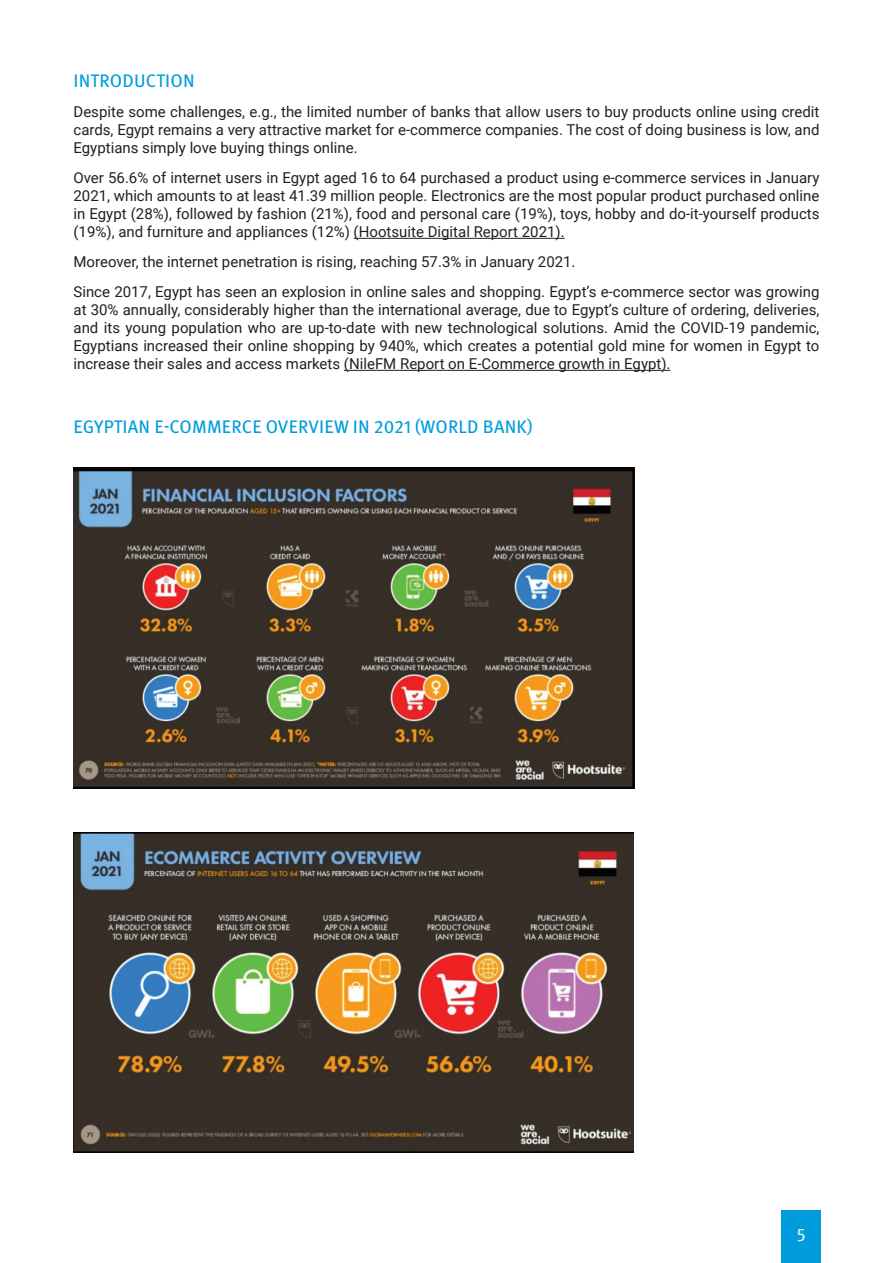
<style>
.page{position:relative;width:893px;height:1263px;background:#fff}
.page>*{position:absolute;margin:0;border:0;box-sizing:border-box;transform-origin:0 0}
.t1{font:18.15px "Meta Pro";letter-spacing:.01em;color:#009cdc}
.t2{font:18px "Meta Pro";color:#fff}
.t3{font:15px/18px "Roboto";color:#231f20;text-align:justify}
</style>
<div class="page">
<div style="left:781px;top:1210px;width:40px;height:53px;background:#009cdc"></div>
<hr style="left:354px;top:238px;width:211px;height:1px;background:#231f20">
<hr style="left:344px;top:370px;width:327px;height:1px;background:#231f20">
<img style="left:74px;top:468px;width:560px;height:321px">
<img style="left:74px;top:832px;width:560px;height:320px">
<p class="t1" style="left:74px;top:69px;width:123px">INTRODUCTION</p>
<p class="t3" style="left:74px;top:102px;width:747px">Despite some challenges, e.g., the limited number of banks that allow users to buy products online using credit cards, Egypt remains a very attractive market for e-commerce companies. The cost of doing business is low, and Egyptians simply love buying things online.</p>
<p class="t3" style="left:74px;top:168px;width:747px">Over 56.6% of internet users in Egypt aged 16 to 64 purchased a product using e-commerce services in January 2021, which amounts to at least 41.39 million people. Electronics are the most popular product purchased online in Egypt (28%), followed by fashion (21%), food and personal care (19%), toys, hobby and do-it-yourself products (19%), and furniture and appliances (12%) (Hootsuite Digital Report 2021).</p>
<p class="t3" style="left:74px;top:246px;width:747px;line-height:30px">Moreover, the internet penetration is rising, reaching 57.3% in January 2021.<br>Since 2017, Egypt has seen an explosion in online sales and shopping. Egypt’s e-commerce sector was growing</p>
<p class="t3" style="left:74px;top:300px;width:747px">at 30% annually, considerably higher than the international average, due to Egypt’s culture of ordering, deliveries, and its young population who are up-to-date with new technological solutions. Amid the COVID-19 pandemic, Egyptians increased their online shopping by 940%, which creates a potential gold mine for women in Egypt to increase their sales and access markets (NileFM Report on E-Commerce growth in Egypt).</p>
<p class="t1" style="left:74px;top:415px;width:461px">EGYPTIAN E-COMMERCE OVERVIEW IN 2021 (WORLD BANK)</p>
<p class="t2" style="left:797px;top:1220px;width:11px">5</p>
</div>
